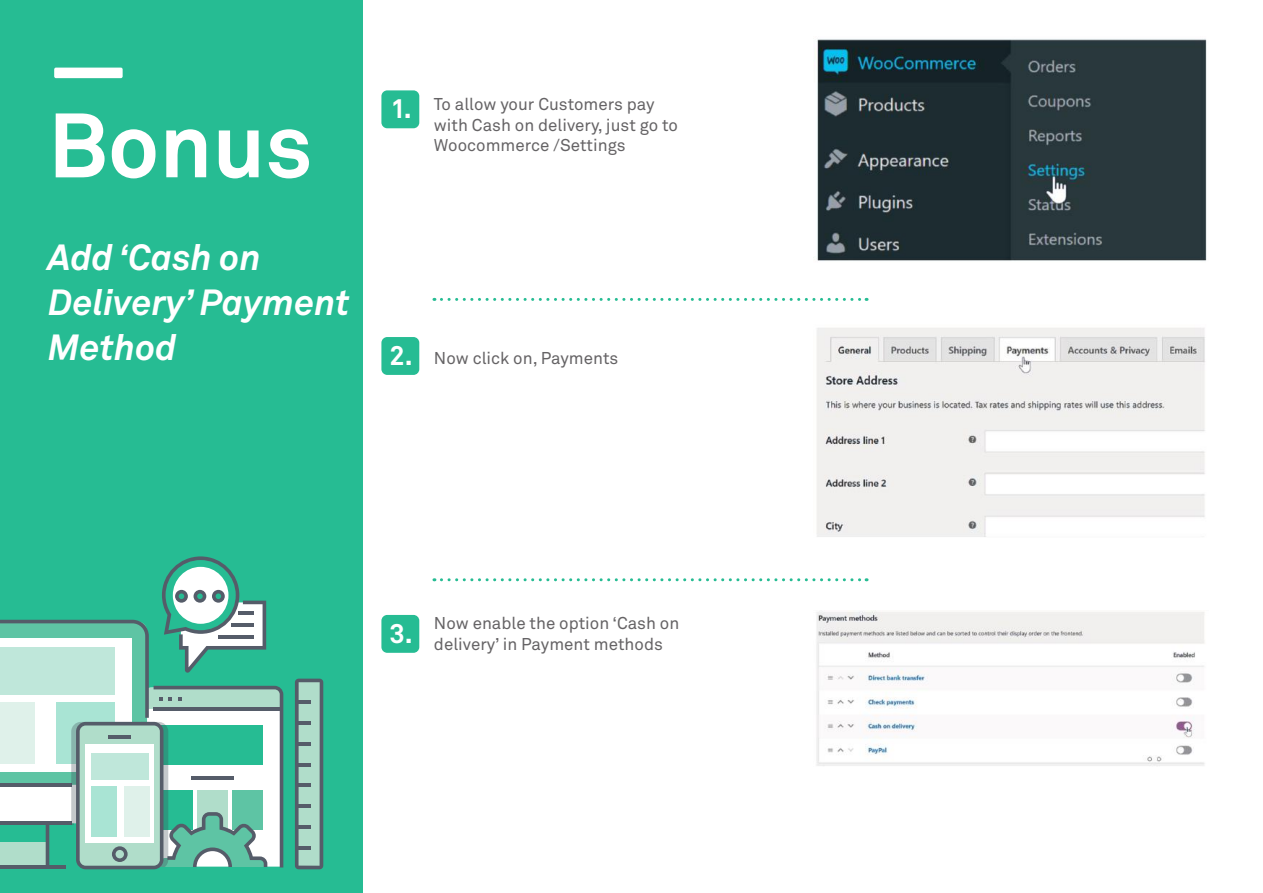
<style>
.page{position:relative;width:1263px;height:893px;background:#fff}
.page>*{position:absolute;margin:0;border:0;box-sizing:border-box;transform-origin:0 0}
.t1{font:700 90px "Akkurat Pro";color:#fff}
.t2{font:italic 700 36px/45px "Akkurat Pro";color:#fff}
.t3{font:700 27px "Akkurat Pro";color:#fff}
.t4{font:16.95px/20.4px "Akkurat Pro";color:#656365}
</style>
<div class="page">
<div style="left:0;top:0;width:363px;height:893px;background:#26bc93"></div>
<div style="left:54px;top:68px;width:69px;height:10px;background:#fff;border-radius:2px"></div>
<svg style="left:441px;top:578px;width:426px;height:3px"></svg>
<svg style="left:441px;top:298px;width:426px;height:3px"></svg>
<div style="left:381px;top:90px;width:38px;height:38px;background:#26bc93;border-radius:6px"></div>
<div style="left:381px;top:337px;width:38px;height:38px;background:#26bc93;border-radius:6px"></div>
<div style="left:381px;top:615px;width:38px;height:38px;background:#26bc93;border-radius:6px"></div>
<img style="left:813px;top:39px;width:394px;height:222px">
<img style="left:817px;top:328px;width:388px;height:209px">
<img style="left:816px;top:611px;width:389px;height:155px">
<svg style="left:295px;top:679px;width:28px;height:190px;background:#95b7ad"></svg>
<hr style="left:297px;top:846px;width:14px;height:3px;background:#555c69">
<hr style="left:297px;top:825px;width:14px;height:4px;background:#555c69">
<hr style="left:297px;top:804px;width:14px;height:4px;background:#555c69">
<hr style="left:297px;top:783px;width:14px;height:4px;background:#555c69">
<hr style="left:297px;top:763px;width:14px;height:3px;background:#555c69">
<hr style="left:297px;top:742px;width:14px;height:4px;background:#555c69">
<hr style="left:297px;top:721px;width:14px;height:4px;background:#555c69">
<hr style="left:297px;top:700px;width:14px;height:4px;background:#555c69">
<svg style="left:0;top:556px;width:283px;height:313px"></svg>
<h1 class="t1" style="left:48px;top:90px;width:266px">Bonus</h1>
<h2 class="t2" style="left:48px;top:235px;width:303px">Add ‘Cash on<br>Delivery’ Payment<br>Method</h2>
<h3 class="t3" style="left:390px;top:92px;width:23px">1.</h3>
<p class="t4" style="left:434px;top:95px;width:246px">To allow your Customers pay with Cash on delivery, just go to<br>Woocommerce /Settings</p>
<h3 class="t3" style="left:389px;top:339px;width:25px">2.</h3>
<p class="t4" style="left:434px;top:348px;width:186px">Now click on, Payments</p>
<h3 class="t3" style="left:389px;top:616px;width:25px">3.</h3>
<p class="t4" style="left:434px;top:614px;width:247px">Now enable the option ‘Cash on delivery’ in Payment methods</p>
</div>
